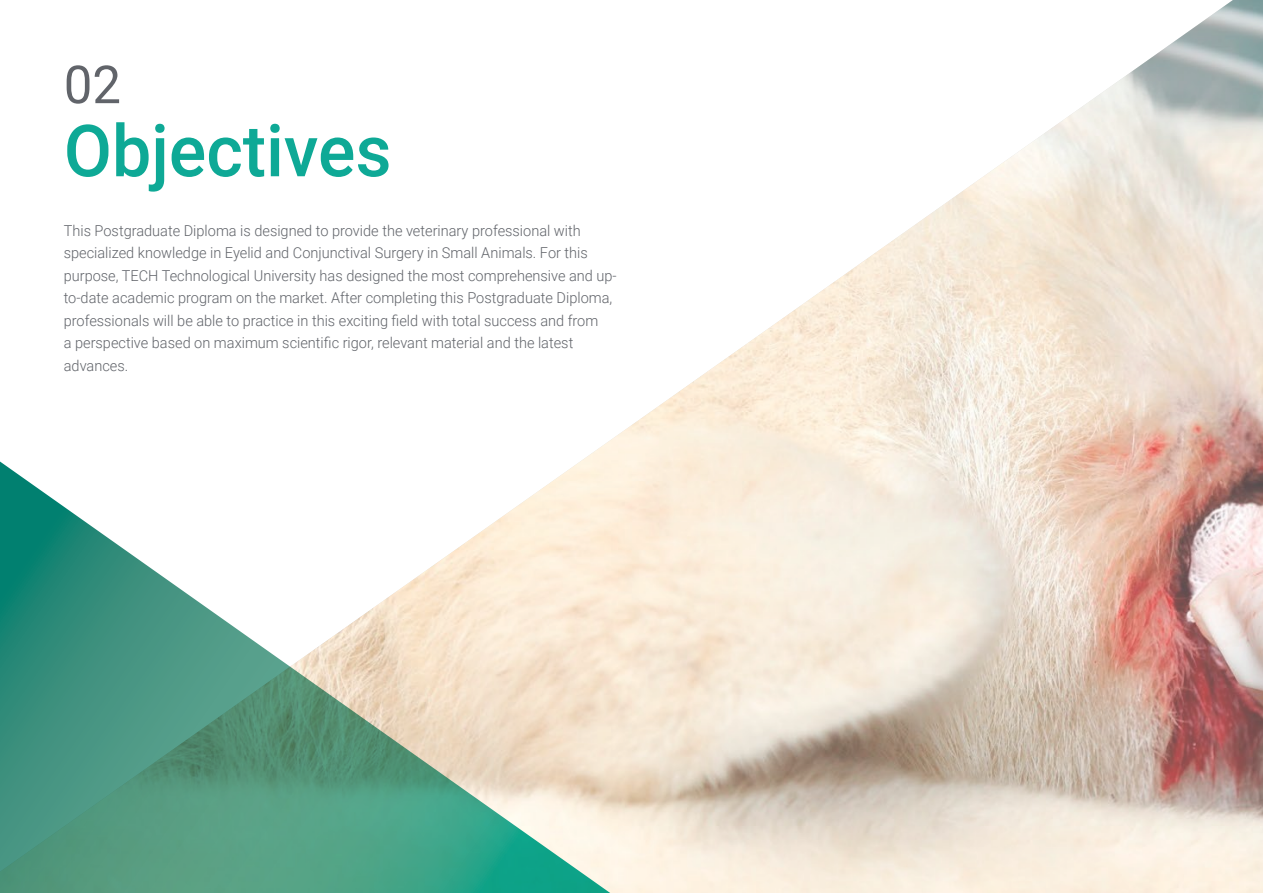
<style>
.page{position:relative;width:1263px;height:893px;background:#fff}
.page>*{position:absolute;margin:0;border:0;box-sizing:border-box;transform-origin:0 0}
.t1{font:500 72px "Roboto";color:#0ea996}
.t2{font:52.5px "Roboto";color:#61646a}
.t3{font:300 15px/22.5px "Roboto";color:#61646a}
</style>
<div class="page">
<img style="left:602px;top:0;width:661px;height:893px">
<svg style="left:0;top:446px;width:640px;height:447px"></svg>
<h2 class="t2" style="left:64px;top:48px;width:59px">02</h2>
<h1 class="t1" style="left:64px;top:100px;width:329px">Objectives</h1>
<p class="t3" style="left:64px;top:218px;width:554px">This Postgraduate Diploma is designed to provide the veterinary professional with specialized knowledge in Eyelid and Conjunctival Surgery in Small Animals. For this purpose, TECH Technological University has designed the most comprehensive and up&shy;to-date academic program on the market. After completing this Postgraduate Diploma, professionals will be able to practice in this exciting field with total success and from<br>a perspective based on maximum scientific rigor, relevant material and the latest advances.</p>
</div>
